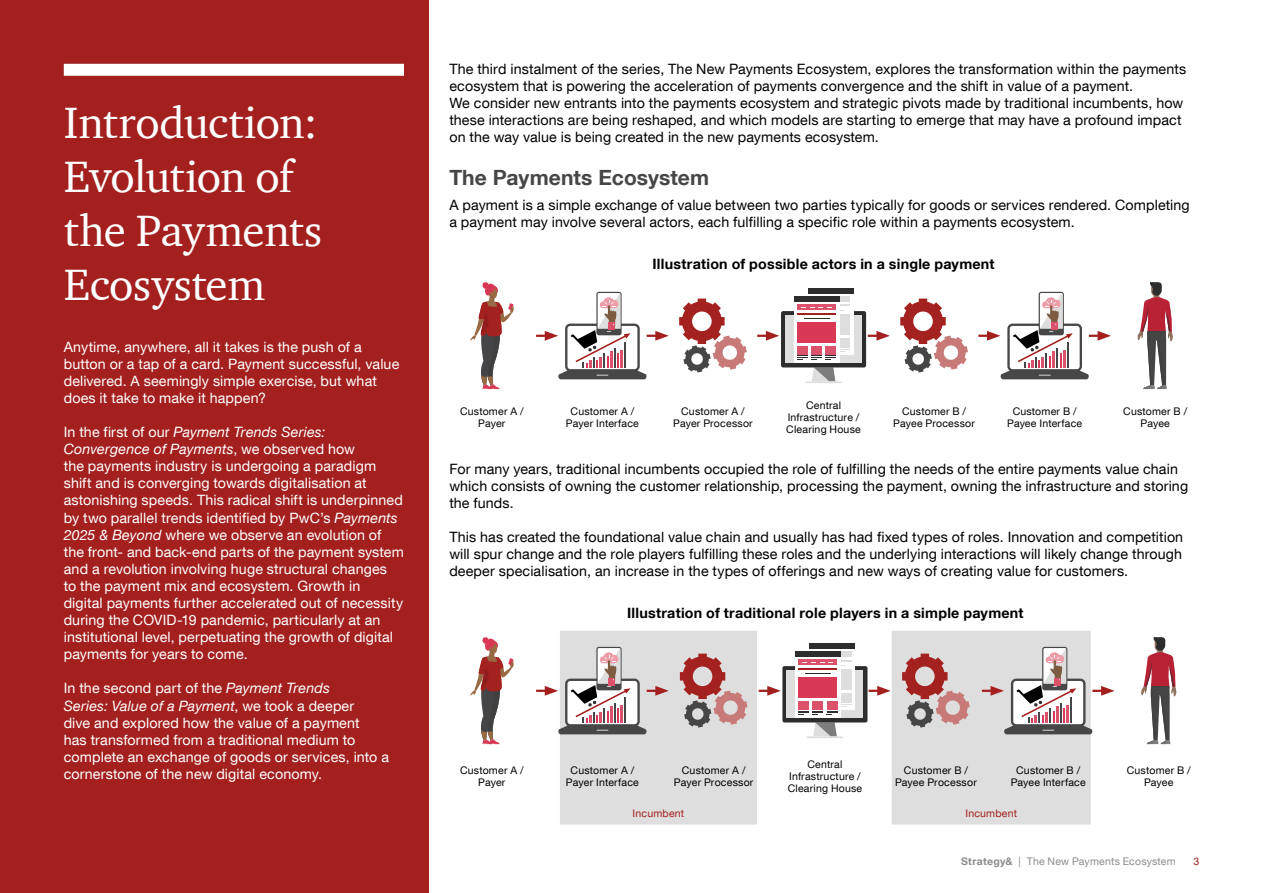
<style>
.page{position:relative;width:1263px;height:893px;background:#fff}
.page>*{position:absolute;margin:0;border:0;box-sizing:border-box;transform-origin:0 0}
.t1{font:45px/54px "ITC Charter Com";letter-spacing:-.015em;color:#fff}
.t2{font:700 21px "Helvetica Neue LT Com";letter-spacing:.005em;color:#464647}
.t3{font:14.25px/17.1px "Helvetica Neue LT Com";letter-spacing:.01em;color:#000}
.t4{font:14.25px/17.1px "Helvetica Neue LT Com";letter-spacing:.01em;color:#fff}
.t5{font:700 14.25px "Helvetica Neue LT Com";letter-spacing:.02em;color:#000}
.t6{font:10.5px/12px "Helvetica Neue LT Com";letter-spacing:.02em;color:#000;text-align:center}
.t7{font:10.5px "Helvetica Neue LT Com";letter-spacing:.02em;color:#8a8c8e}
.t8{font:10.5px "Helvetica Neue LT Com";letter-spacing:.02em;color:#a3201f}
.s1{font-style:italic}
.s2{font-weight:700}
</style>
<div class="page">
<div style="left:0;top:0;width:428px;height:893px;background:#a3201f"></div>
<div style="left:64px;top:64px;width:340px;height:12px;background:#fff"></div>
<svg style="left:470px;top:282px;width:44px;height:107px"></svg>
<div style="left:596px;top:292px;width:26px;height:43px;background:#474747;border-radius:3px"></div>
<svg style="left:536px;top:293px;width:133px;height:86px"></svg>
<svg style="left:679px;top:299px;width:68px;height:74px"></svg>
<svg style="left:757px;top:331px;width:22px;height:10px"></svg>
<svg style="left:805px;top:367px;width:37px;height:16px"></svg>
<div style="left:781px;top:311px;width:85px;height:56px;background:#2d2d2d;border-radius:2px"></div>
<div style="left:785px;top:315px;width:77px;height:48px;background:#dedede"></div>
<div style="left:808px;top:293px;width:46px;height:62px;background:#fff"></div>
<div style="left:808px;top:288px;width:46px;height:5px;background:#2d2d2d"></div>
<div style="left:811px;top:314px;width:39px;height:20px;background:#dedede"></div>
<div style="left:839px;top:338px;width:11px;height:8px;background:#dedede"></div>
<hr style="left:811px;top:305px;width:39px;height:1px;background:#dedede">
<div style="left:811px;top:296px;width:39px;height:5px;background:#dedede"></div>
<div style="left:793px;top:301px;width:46px;height:62px;background:#fff"></div>
<div style="left:793px;top:296px;width:46px;height:5px;background:#2d2d2d"></div>
<div style="left:797px;top:322px;width:39px;height:21px;background:#d93954"></div>
<div style="left:797px;top:346px;width:11px;height:9px;background:#db536a"></div>
<div style="left:811px;top:346px;width:11px;height:9px;background:#db536a"></div>
<div style="left:825px;top:346px;width:11px;height:9px;background:#db536a"></div>
<hr style="left:797px;top:313px;width:39px;height:2px;background:#a3201f">
<svg style="left:797px;top:347px;width:53px;height:13px"></svg>
<svg style="left:804px;top:318px;width:25px;height:1px"></svg>
<div style="left:797px;top:305px;width:39px;height:5px;background:#db536a"></div>
<svg style="left:801px;top:307px;width:42px;height:4px"></svg>
<svg style="left:868px;top:331px;width:22px;height:10px"></svg>
<svg style="left:900px;top:299px;width:68px;height:74px"></svg>
<div style="left:1039px;top:292px;width:25px;height:43px;background:#474747;border-radius:3px"></div>
<svg style="left:978px;top:293px;width:133px;height:86px"></svg>
<svg style="left:1137px;top:282px;width:36px;height:107px"></svg>
<svg style="left:560px;top:631px;width:531px;height:193px;fill:#dedede"></svg>
<svg style="left:470px;top:637px;width:44px;height:107px"></svg>
<div style="left:596px;top:647px;width:26px;height:43px;background:#474747;border-radius:3px"></div>
<svg style="left:536px;top:648px;width:133px;height:86px"></svg>
<svg style="left:680px;top:654px;width:67px;height:74px;background:#c19998"></svg>
<svg style="left:759px;top:686px;width:22px;height:10px"></svg>
<svg style="left:807px;top:722px;width:36px;height:16px"></svg>
<div style="left:782px;top:666px;width:85px;height:56px;background:#2d2d2d;border-radius:2px"></div>
<div style="left:787px;top:670px;width:76px;height:48px;background:#dedede"></div>
<svg style="left:809px;top:648px;width:46px;height:62px"></svg>
<div style="left:809px;top:643px;width:46px;height:5px;background:#2d2d2d"></div>
<div style="left:813px;top:669px;width:38px;height:20px;background:#dedede"></div>
<div style="left:841px;top:693px;width:10px;height:8px;background:#dedede"></div>
<hr style="left:813px;top:660px;width:38px;height:1px;background:#dedede">
<div style="left:813px;top:651px;width:38px;height:5px;background:#dedede"></div>
<div style="left:795px;top:656px;width:46px;height:62px;background:#fff"></div>
<div style="left:795px;top:651px;width:46px;height:5px;background:#2d2d2d"></div>
<div style="left:798px;top:677px;width:39px;height:21px;background:#d93954"></div>
<div style="left:798px;top:701px;width:11px;height:9px;background:#db536a"></div>
<div style="left:813px;top:701px;width:10px;height:9px;background:#db536a"></div>
<div style="left:827px;top:701px;width:10px;height:9px;background:#db536a"></div>
<hr style="left:798px;top:668px;width:39px;height:2px;background:#a3201f">
<svg style="left:798px;top:702px;width:53px;height:13px"></svg>
<svg style="left:805px;top:673px;width:26px;height:1px"></svg>
<div style="left:798px;top:660px;width:39px;height:5px;background:#db536a"></div>
<svg style="left:803px;top:662px;width:42px;height:4px"></svg>
<svg style="left:868px;top:686px;width:23px;height:10px"></svg>
<svg style="left:902px;top:654px;width:68px;height:74px;background:#c19a99"></svg>
<div style="left:1042px;top:647px;width:25px;height:43px;background:#474747;border-radius:3px"></div>
<svg style="left:982px;top:648px;width:132px;height:86px"></svg>
<svg style="left:1141px;top:637px;width:35px;height:107px"></svg>
<h1 class="t1" style="left:64px;top:95px;width:260px">Introduction:<br>Evolution of the Payments<br>Ecosystem</h1>
<p class="t4" style="left:64px;top:338px;width:337px">Anytime, anywhere, all it takes is the push of a button or a tap of a card. Payment successful, value delivered. A seemingly simple exercise, but what does it take to make it happen?</p>
<p class="t4" style="left:64px;top:423px;width:342px">In the first of our <span class="s1">Payment Trends Series:<br>Convergence of Payments</span>, we observed how<br>the payments industry is undergoing a paradigm shift and is converging towards digitalisation at astonishing speeds. This radical shift is underpinned by two parallel trends identified by PwC’s <span class="s1">Payments 2025 &amp; Beyond</span> where we observe an evolution of the front- and back-end parts of the payment system and a revolution involving huge structural changes<br>to the payment mix and ecosystem. Growth in<br>digital payments further accelerated out of necessity during the COVID-19 pandemic, particularly at an institutional level, perpetuating the growth of digital payments for years to come.</p>
<p class="t4" style="left:64px;top:679px;width:327px">In the second part of the <span class="s1">Payment Trends<br>Series: Value of a Payment</span>, we took a deeper<br>dive and explored how the value of a payment<br>has transformed from a traditional medium to complete an exchange of goods or services, into a cornerstone of the new digital economy.</p>
<p class="t3" style="left:449px;top:60px;width:738px">The third instalment of the series, The New Payments Ecosystem, explores the transformation within the payments ecosystem that is powering the acceleration of payments convergence and the shift in value of a payment.<br>We consider new entrants into the payments ecosystem and strategic pivots made by traditional incumbents, how these interactions are being reshaped, and which models are starting to emerge that may have a profound impact on the way value is being created in the new payments ecosystem.</p>
<h2 class="t2" style="left:449px;top:164px;width:261px">The Payments Ecosystem</h2>
<p class="t3" style="left:449px;top:196px;width:742px">A payment is a simple exchange of value between two parties typically for goods or services rendered. Completing a payment may involve several actors, each fulfilling a specific role within a payments ecosystem.</p>
<p class="t5" style="left:652px;top:255px;width:344px">Illustration of possible actors in a single payment</p>
<p class="t6" style="left:460px;top:405px;width:65px">Customer A /<br>Payer</p>
<p class="t6" style="left:566px;top:405px;width:74px">Customer A /<br>Payer Interface</p>
<p class="t6" style="left:673px;top:405px;width:81px">Customer A /<br>Payer Processor</p>
<p class="t6" style="left:786px;top:399px;width:76px">Central<br>Infrastructure /<br>Clearing House</p>
<p class="t6" style="left:893px;top:405px;width:83px">Customer B /<br>Payee Processor</p>
<p class="t6" style="left:1007px;top:405px;width:77px">Customer B /<br>Payee Interface</p>
<p class="t6" style="left:1123px;top:405px;width:65px">Customer B /<br>Payee</p>
<p class="t3" style="left:449px;top:460px;width:740px">For many years, traditional incumbents occupied the role of fulfilling the needs of the entire payments value chain which consists of owning the customer relationship, processing the payment, owning the infrastructure and storing the funds.</p>
<p class="t3" style="left:449px;top:528px;width:735px;text-align:justify">This has created the foundational value chain and usually has had fixed types of roles. Innovation and competition will spur change and the role players fulfilling these roles and the underlying interactions will likely change through deeper specialisation, an increase in the types of offerings and new ways of creating value for customers.</p>
<p class="t5" style="left:627px;top:604px;width:398px">Illustration of traditional role players in a simple payment</p>
<p class="t6" style="left:460px;top:764px;width:65px">Customer A /<br>Payer</p>
<p class="t6" style="left:566px;top:764px;width:74px">Customer A /<br>Payer Interface</p>
<p class="t6" style="left:674px;top:764px;width:81px">Customer A /<br>Payer Processor</p>
<p class="t6" style="left:788px;top:758px;width:76px">Central<br>Infrastructure /<br>Clearing House</p>
<p class="t6" style="left:895px;top:764px;width:83px">Customer B /<br>Payee Processor</p>
<p class="t6" style="left:1011px;top:764px;width:77px">Customer B /<br>Payee Interface</p>
<p class="t6" style="left:1127px;top:764px;width:65px">Customer B /<br>Payee</p>
<p class="t8" style="left:633px;top:807px;width:53px">Incumbent</p>
<p class="t8" style="left:965px;top:807px;width:53px">Incumbent</p>
<p class="t7" style="left:961px;top:854px;width:216px"><span class="s2">Strategy&amp;</span> | The New Payments Ecosystem</p>
<p class="t8" style="left:1193px;top:854px;width:7px">3</p>
</div>
